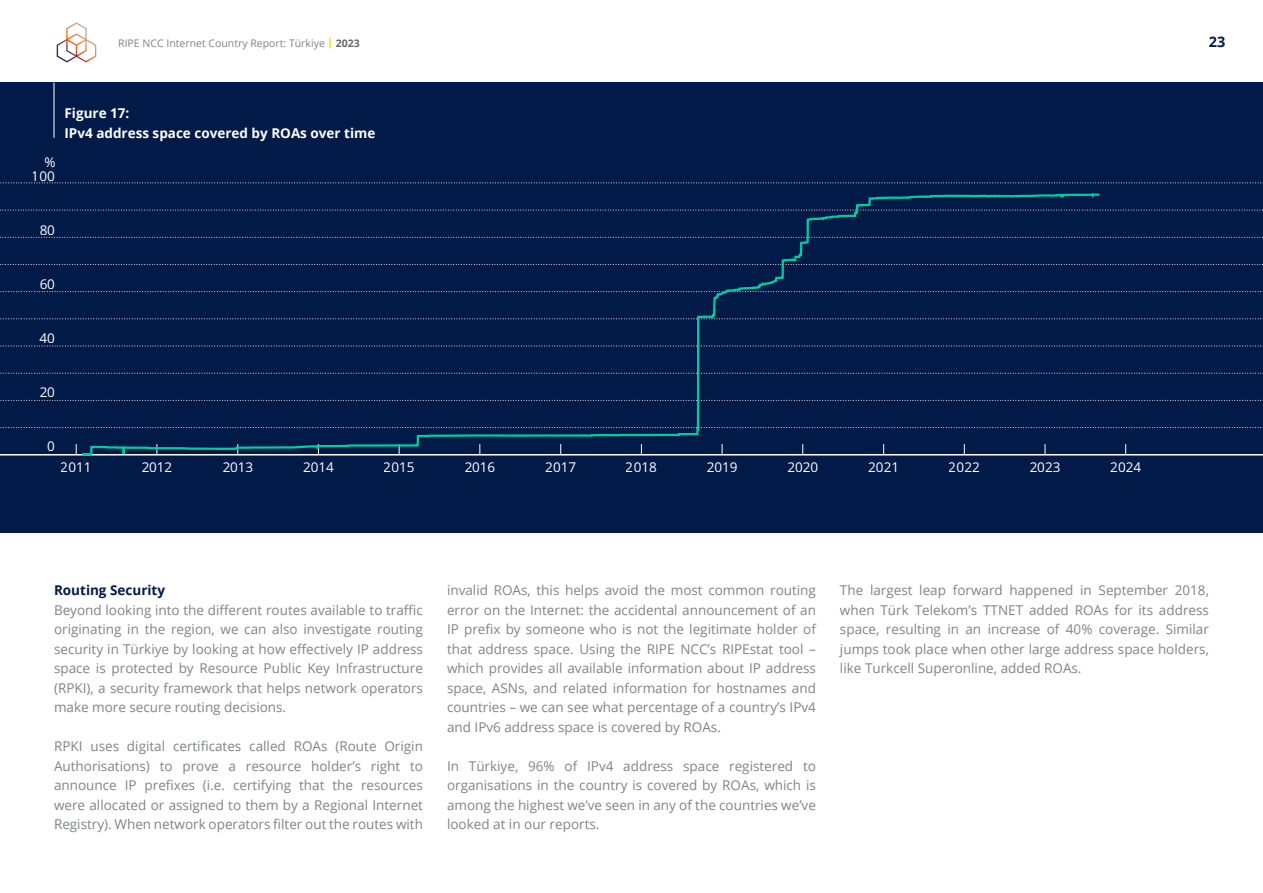
<style>
.page{position:relative;width:1263px;height:893px;background:#fff}
.page>*{position:absolute;margin:0;border:0;box-sizing:border-box;transform-origin:0 0}
.t1{font:700 14.55px "Open Sans";color:#021a48}
.t2{font:13.5px/19.5px "Open Sans";color:#818386;text-align:justify}
.t3{font:13.5px "Open Sans";color:#fff}
.t4{font:700 13.5px/19.5px "Open Sans";color:#fff}
.t5{font:700 13.5px "Open Sans";color:#021a48}
.t6{font:10.5px "Open Sans";color:#818386}
.s1{font-weight:800;color:#fd0}
.s2{font-weight:700;color:#676867}
</style>
<div class="page">
<svg style="left:57px;top:22px;width:39px;height:41px"></svg>
<div style="left:0;top:82px;width:1263px;height:450px;background:#021a48"></div>
<hr style="left:54px;top:82px;width:1px;height:56px;background:#fff">
<svg style="left:0;top:427px;width:1263px;height:1px"></svg>
<svg style="left:0;top:400px;width:1263px;height:1px"></svg>
<svg style="left:0;top:373px;width:1263px;height:1px"></svg>
<svg style="left:0;top:318px;width:1263px;height:1px"></svg>
<svg style="left:0;top:346px;width:1263px;height:1px"></svg>
<svg style="left:0;top:183px;width:1263px;height:1px"></svg>
<svg style="left:0;top:210px;width:1263px;height:1px"></svg>
<svg style="left:0;top:237px;width:1263px;height:1px"></svg>
<svg style="left:0;top:264px;width:1263px;height:1px"></svg>
<svg style="left:0;top:291px;width:1263px;height:1px"></svg>
<hr style="left:0;top:454px;width:1263px;height:1px;background:#fff">
<svg style="left:80px;top:193px;width:1022px;height:263px"></svg>
<hr style="left:59px;top:185px;width:1px;height:270px;background:#fff">
<p class="t6" style="left:118px;top:36px;width:243px">RIPE NCC Internet Country Report: Türkiye <span class="s1">|</span> <span class="s2">2023</span></p>
<p class="t1" style="left:1209px;top:32px;width:18px">23</p>
<p class="t3" style="left:45px;top:152px;width:13px">%</p>
<p class="t3" style="left:32px;top:167px;width:25px">100</p>
<p class="t4" style="left:64px;top:103px;width:312px">Figure 17:<br>IPv4 address space covered by ROAs over time</p>
<p class="t3" style="left:40px;top:221px;width:17px">80</p>
<p class="t3" style="left:40px;top:275px;width:17px">60</p>
<p class="t3" style="left:40px;top:329px;width:17px">40</p>
<p class="t3" style="left:40px;top:382px;width:17px">20</p>
<p class="t3" style="left:47px;top:436px;width:9px">0</p>
<p class="t3" style="left:61px;top:457px;width:32px">2011</p>
<p class="t3" style="left:141px;top:457px;width:32px">2012</p>
<p class="t3" style="left:222px;top:457px;width:32px">2013</p>
<p class="t3" style="left:303px;top:457px;width:32px">2014</p>
<p class="t3" style="left:384px;top:457px;width:32px">2015</p>
<p class="t3" style="left:464px;top:457px;width:32px">2016</p>
<p class="t3" style="left:545px;top:457px;width:32px">2017</p>
<p class="t3" style="left:626px;top:457px;width:32px">2018</p>
<p class="t3" style="left:707px;top:457px;width:32px">2019</p>
<p class="t3" style="left:787px;top:457px;width:32px">2020</p>
<p class="t3" style="left:868px;top:457px;width:32px">2021</p>
<p class="t3" style="left:949px;top:457px;width:32px">2022</p>
<p class="t3" style="left:1029px;top:457px;width:32px">2023</p>
<p class="t3" style="left:1110px;top:457px;width:32px">2024</p>
<p class="t5" style="left:54px;top:581px;width:113px">Routing Security</p>
<p class="t2" style="left:54px;top:600px;width:370px">Beyond looking into the different routes available to traffic originating in the region, we can also investigate routing security in Türkiye by looking at how effectively IP address space is protected by Resource Public Key Infrastructure (RPKI), a security framework that helps network operators make more secure routing decisions.</p>
<p class="t2" style="left:54px;top:736px;width:370px">RPKI uses digital certificates called ROAs (Route Origin Authorisations) to prove a resource holder’s right to announce IP prefixes (i.e. certifying that the resources were allocated or assigned to them by a Regional Internet Registry). When network operators filter out the routes with</p>
<p class="t2" style="left:447px;top:580px;width:370px">invalid ROAs, this helps avoid the most common routing error on the Internet: the accidental announcement of an IP prefix by someone who is not the legitimate holder of that address space. Using the RIPE NCC’s RIPEstat tool – which provides all available information about IP address space, ASNs, and related information for hostnames and countries – we can see what percentage of a country’s IPv4 and IPv6 address space is covered by ROAs.</p>
<p class="t2" style="left:447px;top:756px;width:370px">In Türkiye, 96% of IPv4 address space registered to organisations in the country is covered by ROAs, which is among the highest we’ve seen in any of the countries we’ve looked at in our reports.</p>
<p class="t2" style="left:840px;top:580px;width:370px">The largest leap forward happened in September 2018, when Türk Telekom’s TTNET added ROAs for its address space, resulting in an increase of 40% coverage. Similar jumps took place when other large address space holders, like Turkcell Superonline, added ROAs.</p>
</div>
